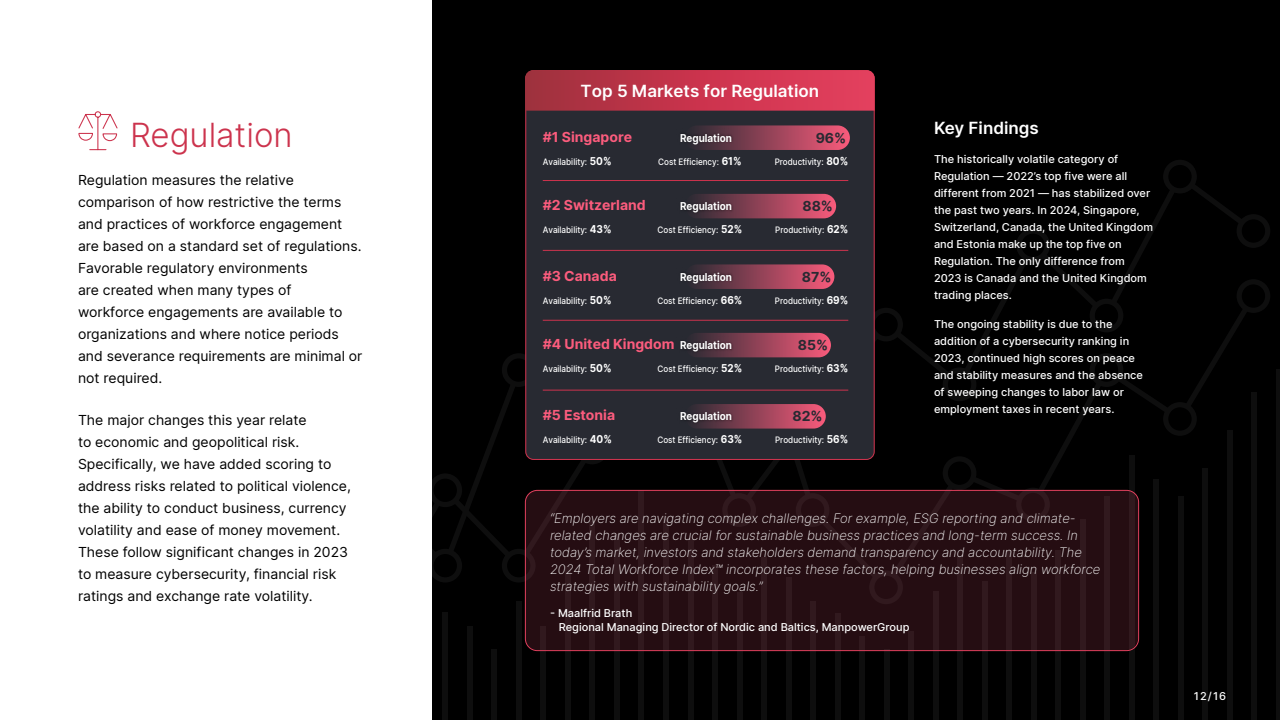
<style>
.page{position:relative;width:1280px;height:720px;background:#fff}
.page>*{position:absolute;margin:0;border:0;box-sizing:border-box;transform-origin:0 0}
.t1{font:300 33px "Inter";color:#cc334d}
.t2{font:600 17px "Inter";color:#fff}
.t3{font:14px/22px "Inter";color:#000}
.t4{font:700 14px "Inter";color:#fc5c7d}
.t5{font:700 14px "Inter";color:#282a32}
.t6{font:italic 200 13px/17px "Inter";color:#fff}
.t7{font:500 11px/17px "Inter";color:#fff}
.t8{font:700 11px "Inter";color:#fff;scale:.9 1}
.t9{font:500 9px "Inter";color:#fff;scale:.9 1}
.s1{font-weight:700;font-size:11px}
.s2{font-size:11px;color:#fff}
</style>
<div class="page">
<div style="left:432px;top:0;width:848px;height:720px;background:#000"></div>
<svg style="left:432px;top:257px;width:838px;height:463px"></svg>
<div style="left:443px;top:612px;width:5px;height:108px;background:#0e0e0e"></div>
<div style="left:467px;top:627px;width:5px;height:93px;background:#0e0e0e"></div>
<div style="left:492px;top:650px;width:5px;height:70px;background:#0e0e0e"></div>
<div style="left:516px;top:602px;width:6px;height:118px;background:#0e0e0e"></div>
<div style="left:541px;top:626px;width:5px;height:94px;background:#0e0e0e"></div>
<div style="left:565px;top:566px;width:6px;height:154px;background:#0e0e0e"></div>
<div style="left:590px;top:521px;width:5px;height:199px;background:#0e0e0e"></div>
<div style="left:614px;top:534px;width:6px;height:186px;background:#0e0e0e"></div>
<div style="left:639px;top:490px;width:5px;height:230px;background:#0e0e0e"></div>
<div style="left:663px;top:516px;width:6px;height:204px;background:#0e0e0e"></div>
<div style="left:688px;top:540px;width:5px;height:180px;background:#0e0e0e"></div>
<div style="left:712px;top:566px;width:6px;height:154px;background:#0e0e0e"></div>
<div style="left:737px;top:593px;width:5px;height:127px;background:#0e0e0e"></div>
<div style="left:761px;top:558px;width:6px;height:162px;background:#0e0e0e"></div>
<div style="left:786px;top:577px;width:5px;height:143px;background:#0e0e0e"></div>
<div style="left:810px;top:602px;width:6px;height:118px;background:#0e0e0e"></div>
<div style="left:835px;top:613px;width:5px;height:107px;background:#0e0e0e"></div>
<div style="left:860px;top:637px;width:5px;height:83px;background:#0e0e0e"></div>
<div style="left:884px;top:650px;width:5px;height:70px;background:#0e0e0e"></div>
<div style="left:909px;top:632px;width:5px;height:88px;background:#0e0e0e"></div>
<div style="left:933px;top:592px;width:5px;height:128px;background:#0e0e0e"></div>
<div style="left:958px;top:557px;width:5px;height:163px;background:#0e0e0e"></div>
<div style="left:982px;top:581px;width:5px;height:139px;background:#0e0e0e"></div>
<div style="left:1007px;top:551px;width:5px;height:169px;background:#0e0e0e"></div>
<div style="left:1031px;top:573px;width:5px;height:147px;background:#0e0e0e"></div>
<div style="left:1056px;top:551px;width:5px;height:169px;background:#0e0e0e"></div>
<div style="left:1080px;top:519px;width:5px;height:201px;background:#0e0e0e"></div>
<div style="left:1105px;top:497px;width:5px;height:223px;background:#0e0e0e"></div>
<div style="left:1129px;top:456px;width:5px;height:264px;background:#0e0e0e"></div>
<div style="left:1154px;top:480px;width:5px;height:240px;background:#0e0e0e"></div>
<div style="left:1178px;top:497px;width:5px;height:223px;background:#0e0e0e"></div>
<div style="left:1203px;top:468px;width:5px;height:252px;background:#0e0e0e"></div>
<div style="left:1227px;top:431px;width:5px;height:289px;background:#0e0e0e"></div>
<div style="left:1252px;top:392px;width:5px;height:328px;background:#0e0e0e"></div>
<hr style="left:1276px;top:370px;width:4px;height:350px;background:#0e0e0e">
<svg style="left:78px;top:111px;width:40px;height:40px"></svg>
<div style="left:525px;top:111px;width:350px;height:349px;background:#282a32"></div>
<svg style="left:525px;top:70px;width:350px;height:41px;background:#c3354c"></svg>
<hr style="left:543px;top:180px;width:305px;height:1px;background:#cc334d">
<hr style="left:543px;top:250px;width:305px;height:1px;background:#cc334d">
<hr style="left:543px;top:320px;width:305px;height:1px;background:#cc334d">
<hr style="left:543px;top:390px;width:305px;height:1px;background:#cc334d">
<div style="left:685px;top:125px;width:165px;height:25px;background:linear-gradient(to right,#282a32,#f95b7c);border-radius:12px"></div>
<img style="left:677px;top:129px;width:59px;height:20px">
<div style="left:685px;top:194px;width:151px;height:24px;background:linear-gradient(to right,#282a31,#f85b7c);border-radius:12px"></div>
<img style="left:677px;top:198px;width:59px;height:20px">
<div style="left:685px;top:264px;width:149px;height:25px;background:linear-gradient(to right,#282a32,#f85b7b);border-radius:12px"></div>
<img style="left:677px;top:268px;width:59px;height:20px">
<div style="left:685px;top:333px;width:146px;height:24px;background:linear-gradient(to right,#282a32,#f65a7b);border-radius:12px"></div>
<img style="left:677px;top:337px;width:59px;height:20px">
<div style="left:685px;top:404px;width:141px;height:25px;background:linear-gradient(to right,#282a32,#f95b7c);border-radius:12px"></div>
<img style="left:677px;top:408px;width:59px;height:20px">
<div style="left:525px;top:490px;width:613px;height:160px;background:#250d12;border-radius:12px"></div>
<div style="left:525px;top:490px;width:614px;height:161px;border:1px solid #e4415f;border-radius:12px"></div>
<h1 class="t1" style="left:130px;top:111px;width:164px">Regulation</h1>
<p class="t3" style="left:78px;top:169px;width:286px">Regulation measures the relative comparison of how restrictive the terms and practices of workforce engagement are based on a standard set of regulations.<br>Favorable regulatory environments<br>are created when many types of<br>workforce engagements are available to organizations and where notice periods and severance requirements are minimal or not required.</p>
<p class="t3" style="left:78px;top:409px;width:275px">The major changes this year relate<br>to economic and geopolitical risk.<br>Specifically, we have added scoring to address risks related to political violence, the ability to conduct business, currency volatility and ease of money movement.<br>These follow significant changes in 2023 to measure cybersecurity, financial risk ratings and exchange rate volatility.</p>
<p class="t2" style="left:581px;top:78px;width:240px">Top 5 Markets for Regulation</p>
<p class="t4" style="left:543px;top:126px;width:91px">#1 Singapore</p>
<p class="t8" style="left:680px;top:129px;width:59px">Regulation</p>
<p class="t5" style="left:816px;top:127px;width:32px">96%</p>
<p class="t9" style="left:543px;top:155px;width:78px">Availability: <span class="s1">50%</span></p>
<p class="t9" style="left:658px;top:155px;width:94px">Cost Efficiency: <span class="s1">61%</span></p>
<p class="t9" style="left:775px;top:155px;width:83px">Productivity: <span class="s1">80%</span></p>
<p class="t4" style="left:543px;top:195px;width:105px">#2 Switzerland</p>
<p class="t8" style="left:680px;top:198px;width:59px">Regulation</p>
<p class="t5" style="left:802px;top:195px;width:32px">88%</p>
<p class="t9" style="left:543px;top:223px;width:78px">Availability: <span class="s1">43%</span></p>
<p class="t9" style="left:658px;top:223px;width:96px">Cost Efficiency: <span class="s1">52%</span></p>
<p class="t9" style="left:775px;top:223px;width:83px">Productivity: <span class="s1">62%</span></p>
<p class="t4" style="left:543px;top:265px;width:76px">#3 Canada</p>
<p class="t8" style="left:680px;top:268px;width:59px">Regulation</p>
<p class="t5" style="left:802px;top:266px;width:31px">87%</p>
<p class="t9" style="left:543px;top:294px;width:78px">Availability: <span class="s1">50%</span></p>
<p class="t9" style="left:657px;top:294px;width:96px">Cost Efficiency: <span class="s1">66%</span></p>
<p class="t9" style="left:775px;top:294px;width:83px">Productivity: <span class="s1">69%</span></p>
<p class="t4" style="left:543px;top:334px;width:191px">#4 United Kingdom <span class="s2">Regulation</span></p>
<p class="t5" style="left:798px;top:334px;width:32px">85%</p>
<p class="t9" style="left:543px;top:362px;width:78px">Availability: <span class="s1">50%</span></p>
<p class="t9" style="left:658px;top:362px;width:96px">Cost Efficiency: <span class="s1">52%</span></p>
<p class="t9" style="left:775px;top:362px;width:83px">Productivity: <span class="s1">63%</span></p>
<p class="t4" style="left:543px;top:405px;width:74px">#5 Estonia</p>
<p class="t8" style="left:680px;top:408px;width:59px">Regulation</p>
<p class="t5" style="left:792px;top:406px;width:32px">82%</p>
<p class="t9" style="left:543px;top:434px;width:78px">Availability: <span class="s1">40%</span></p>
<p class="t9" style="left:657px;top:434px;width:96px">Cost Efficiency: <span class="s1">63%</span></p>
<p class="t9" style="left:775px;top:434px;width:83px">Productivity: <span class="s1">56%</span></p>
<p class="t2" style="left:934px;top:115px;width:106px">Key Findings</p>
<p class="t7" style="left:934px;top:150px;width:221px">The historically volatile category of Regulation — 2022’s top five were all different from 2021 — has stabilized over the past two years. In 2024, Singapore, Switzerland, Canada, the United Kingdom and Estonia make up the top five on Regulation. The only difference from 2023 is Canada and the United Kingdom trading places.</p>
<p class="t7" style="left:934px;top:315px;width:210px">The ongoing stability is due to the addition of a cybersecurity ranking in 2023, continued high scores on peace and stability measures and the absence of sweeping changes to labor law or employment taxes in recent years.</p>
<p class="t6" style="left:550px;top:510px;width:552px">“Employers are navigating complex challenges. For example, ESG reporting and climate&shy;related changes are crucial for sustainable business practices and long-term success. In today’s market, investors and stakeholders demand transparency and accountability. The 2024 Total Workforce Index™ incorporates these factors, helping businesses align workforce strategies with sustainability goals.”</p>
<p class="t7" style="left:559px;top:607px;width:352px;line-height:13.2px;text-indent:-9px">- Maalfrid Brath<br>Regional Managing Director of Nordic and Baltics, ManpowerGroup</p>
<p class="t7" style="left:1194px;top:687px;width:34px">12/16</p>
</div>
